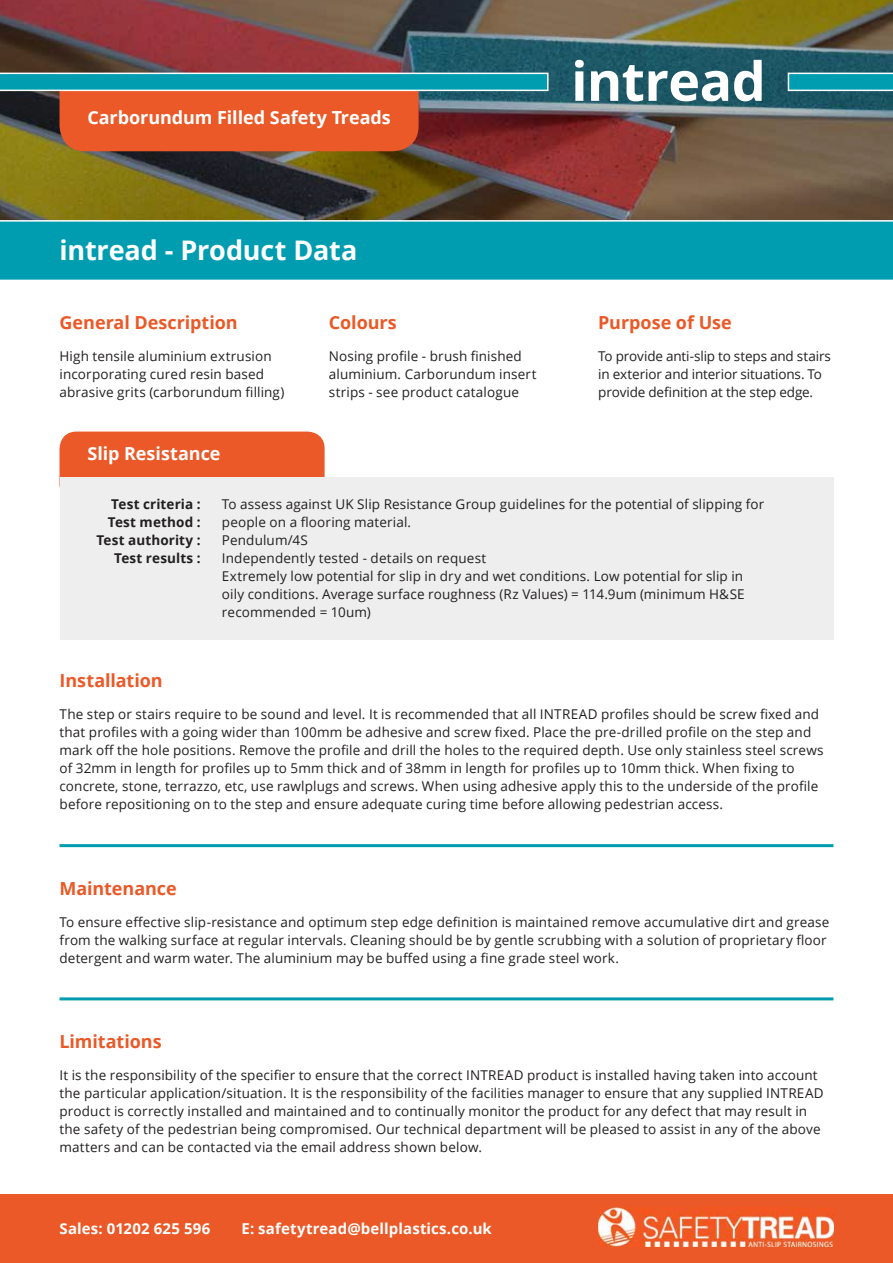
<style>
.page{position:relative;width:893px;height:1263px;background:#fff}
.page>*{position:absolute;margin:0;border:0;box-sizing:border-box;transform-origin:0 0}
.t1{font:700 54px "Open Sans";letter-spacing:-.01em;color:#fff}
.t2{font:700 27px "Open Sans";letter-spacing:-.005em;color:#fff}
.t3{font:700 18px "Open Sans";letter-spacing:-.005em;color:#ea5927}
.t4{font:700 18px "Open Sans";color:#fff}
.t5{font:700 15px "Open Sans";letter-spacing:.01em;color:#fff}
.t6{font:13.5px/18px "Open Sans";letter-spacing:.01em;color:#221f20}
.t7{font:13.5px/18px "Open Sans";letter-spacing:-.01em;color:#221f20}
.t8{font:700 13.5px/18px "Open Sans";letter-spacing:.01em;color:#221f20;text-align:right}
</style>
<div class="page">
<img style="left:0;top:0;width:893px;height:220px">
<div style="left:60px;top:432px;width:265px;height:69px;background:#ea5927;border-radius:17px"></div>
<div style="left:60px;top:477px;width:773px;height:163px;background:#eee"></div>
<hr style="left:60px;top:844px;width:773px;height:3px;background:#009db1">
<hr style="left:60px;top:997px;width:773px;height:3px;background:#009db1">
<div style="left:0;top:220px;width:893px;height:60px;background:#009db1"></div>
<div style="left:0;top:1195px;width:893px;height:68px;background:#ea5927"></div>
<img style="left:598px;top:1207px;width:235px;height:39px">
<svg style="left:788px;top:73px;width:105px;height:18px;background:#25abbc"></svg>
<svg style="left:0;top:73px;width:549px;height:78px;background:#95654f"></svg>
<h3 class="t4" style="left:87px;top:105px;width:305px">Carborundum Filled Safety Treads</h3>
<h2 class="t2" style="left:60px;top:231px;width:299px">intread - Product Data</h2>
<h1 class="t1" style="left:571px;top:43px;width:196px">intread</h1>
<h3 class="t3" style="left:60px;top:310px;width:180px">General Description</h3>
<h3 class="t3" style="left:329px;top:310px;width:69px">Colours</h3>
<h3 class="t3" style="left:598px;top:310px;width:135px">Purpose of Use</h3>
<p class="t6" style="left:60px;top:346px;width:226px">High tensile aluminium extrusion incorporating cured resin based abrasive grits (carborundum filling)</p>
<p class="t6" style="left:329px;top:346px;width:209px">Nosing profile - brush finished aluminium. Carborundum insert strips - see product catalogue</p>
<p class="t7" style="left:598px;top:346px;width:234px">To provide anti-slip to steps and stairs in exterior and interior situations. To provide definition at the step edge.</p>
<h3 class="t4" style="left:87px;top:441px;width:135px">Slip Resistance</h3>
<p class="t8" style="left:96px;top:495px;width:106px">Test criteria :<br>Test method :<br>Test authority :<br>Test results :</p>
<p class="t6" style="left:222px;top:495px;width:544px">To assess against UK Slip Resistance Group guidelines for the potential of slipping for people on a flooring material.<br>Pendulum/4S<br>Independently tested - details on request<br>Extremely low potential for slip in dry and wet conditions. Low potential for slip in oily conditions. Average surface roughness (Rz Values) = 114.9um (minimum H&amp;SE recommended = 10um)</p>
<h3 class="t3" style="left:60px;top:668px;width:105px">Installation</h3>
<p class="t6" style="left:60px;top:705px;width:766px">The step or stairs require to be sound and level. It is recommended that all INTREAD profiles should be screw fixed and that profiles with a going wider than 100mm be adhesive and screw fixed. Place the pre-drilled profile on the step and mark off the hole positions. Remove the profile and drill the holes to the required depth. Use only stainless steel screws of 32mm in length for profiles up to 5mm thick and of 38mm in length for profiles up to 10mm thick. When fixing to concrete, stone, terrazzo, etc, use rawlplugs and screws. When using adhesive apply this to the underside of the profile before repositioning on to the step and ensure adequate curing time before allowing pedestrian access.</p>
<h3 class="t3" style="left:60px;top:876px;width:119px">Maintenance</h3>
<p class="t6" style="left:60px;top:912px;width:771px">To ensure effective slip-resistance and optimum step edge definition is maintained remove accumulative dirt and grease from the walking surface at regular intervals. Cleaning should be by gentle scrubbing with a solution of proprietary floor detergent and warm water. The aluminium may be buffed using a fine grade steel work.</p>
<h3 class="t3" style="left:60px;top:1029px;width:104px">Limitations</h3>
<p class="t6" style="left:60px;top:1066px;width:766px">It is the responsibility of the specifier to ensure that the correct INTREAD product is installed having taken into account the particular application/situation. It is the responsibility of the facilities manager to ensure that any supplied INTREAD product is correctly installed and maintained and to continually monitor the product for any defect that may result in the safety of the pedestrian being compromised. Our technical department will be pleased to assist in any of the above matters and can be contacted via the email address shown below.</p>
<p class="t5" style="left:60px;top:1218px;width:152px">Sales: 01202 625 596</p>
<p class="t5" style="left:242px;top:1218px;width:252px">E: safetytread@bellplastics.co.uk</p>
</div>
